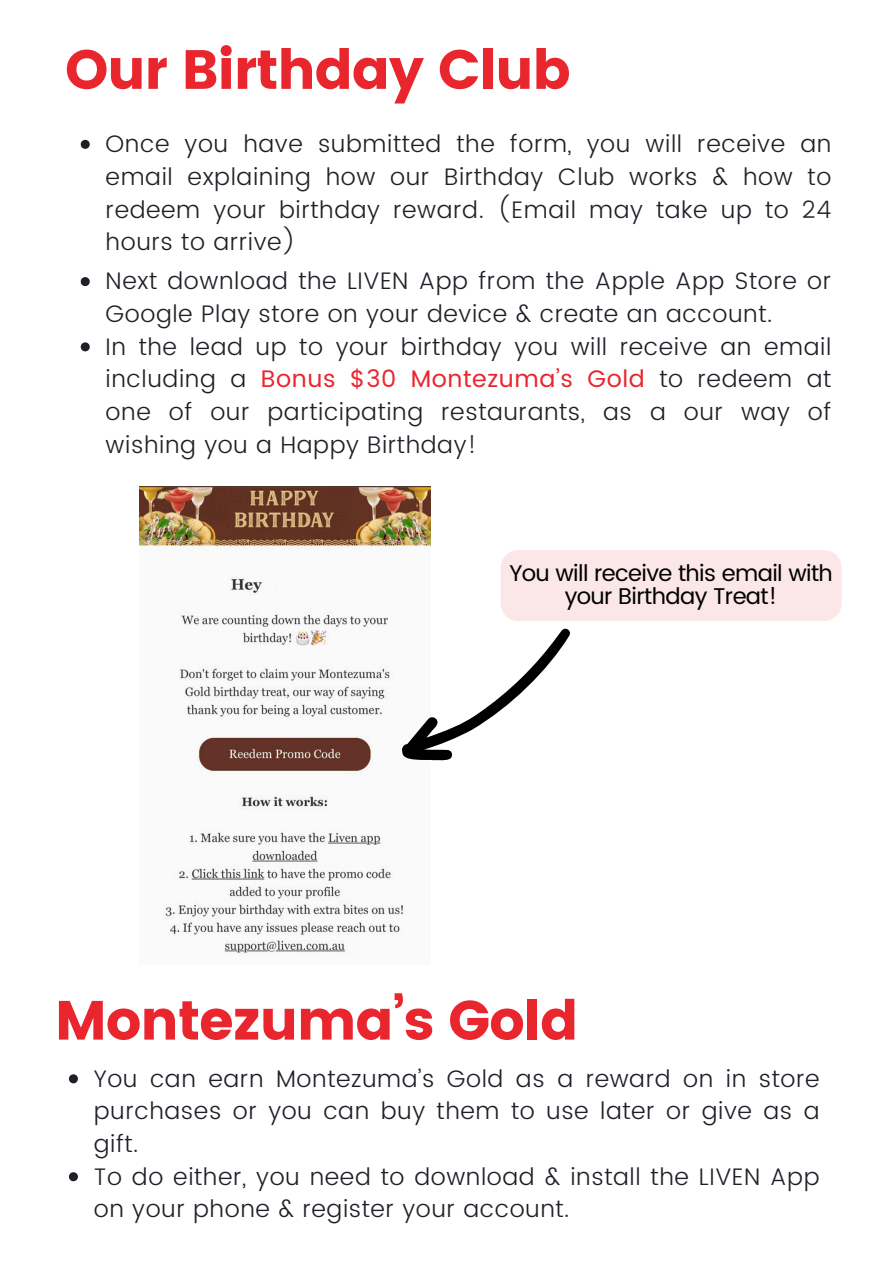
<style>
.page{position:relative;width:894px;height:1264px;background:#fff}
.page>*{position:absolute;margin:0;border:0;box-sizing:border-box;transform-origin:0 0}
.t1{font:55.2px "Poppins";letter-spacing:-.025em;color:#e9262e}
.t2{font:300 23.85px/32.7px "Poppins";letter-spacing:.025em;color:#1f1f27;text-align:justify}
.t3{font:22.8px/23.7px "Poppins";letter-spacing:-.025em;color:#000;text-align:center}
.s1{font-weight:400;color:#e9262e}
</style>
<div class="page">
<img style="left:139px;top:486px;width:292px;height:467px">
<svg style="left:396px;top:587px;width:174px;height:217px"></svg>
<svg style="left:81px;top:140px;width:9px;height:9px"></svg>
<svg style="left:81px;top:277px;width:9px;height:9px"></svg>
<svg style="left:81px;top:342px;width:9px;height:9px"></svg>
<svg style="left:69px;top:1074px;width:9px;height:9px"></svg>
<svg style="left:69px;top:1172px;width:9px;height:9px"></svg>
<div style="left:500px;top:550px;width:341px;height:71px;background:#fce7e8;border-radius:18px"></div>
<p class="t1" style="left:65px;top:37px;width:507px">Our Birthday Club</p>
<p class="t2" style="left:106px;top:128px;width:727px">Once you have submitted the form, you will receive an email explaining how our Birthday Club works &amp; how to redeem your birthday reward. (Email may take up to 24 hours to arrive)</p>
<p class="t2" style="left:106px;top:265px;width:727px">Next download the LIVEN App from the Apple App Store or<br>Google Play store on your device &amp; create an account.</p>
<p class="t2" style="left:106px;top:330px;width:727px">In the lead up to your birthday you will receive an email including a <span class="s1">Bonus $30 Montezuma’s Gold</span> to redeem at one of our participating restaurants, as a our way of wishing you a Happy Birthday!</p>
<p class="t3" style="left:509px;top:561px;width:325px">You will receive this email with your Birthday Treat!</p>
<p class="t1" style="left:55px;top:988px;width:525px">Montezuma’s Gold</p>
<p class="t2" style="left:94px;top:1062px;width:727px">You can earn Montezuma’s Gold as a reward on in store purchases or you can buy them to use later or give as a gift.</p>
<h1 class="t2" style="left:94px;top:1159px;width:727px">To do either, you need to download &amp; install the LIVEN App on your phone &amp; register your account.</h1>
</div>
